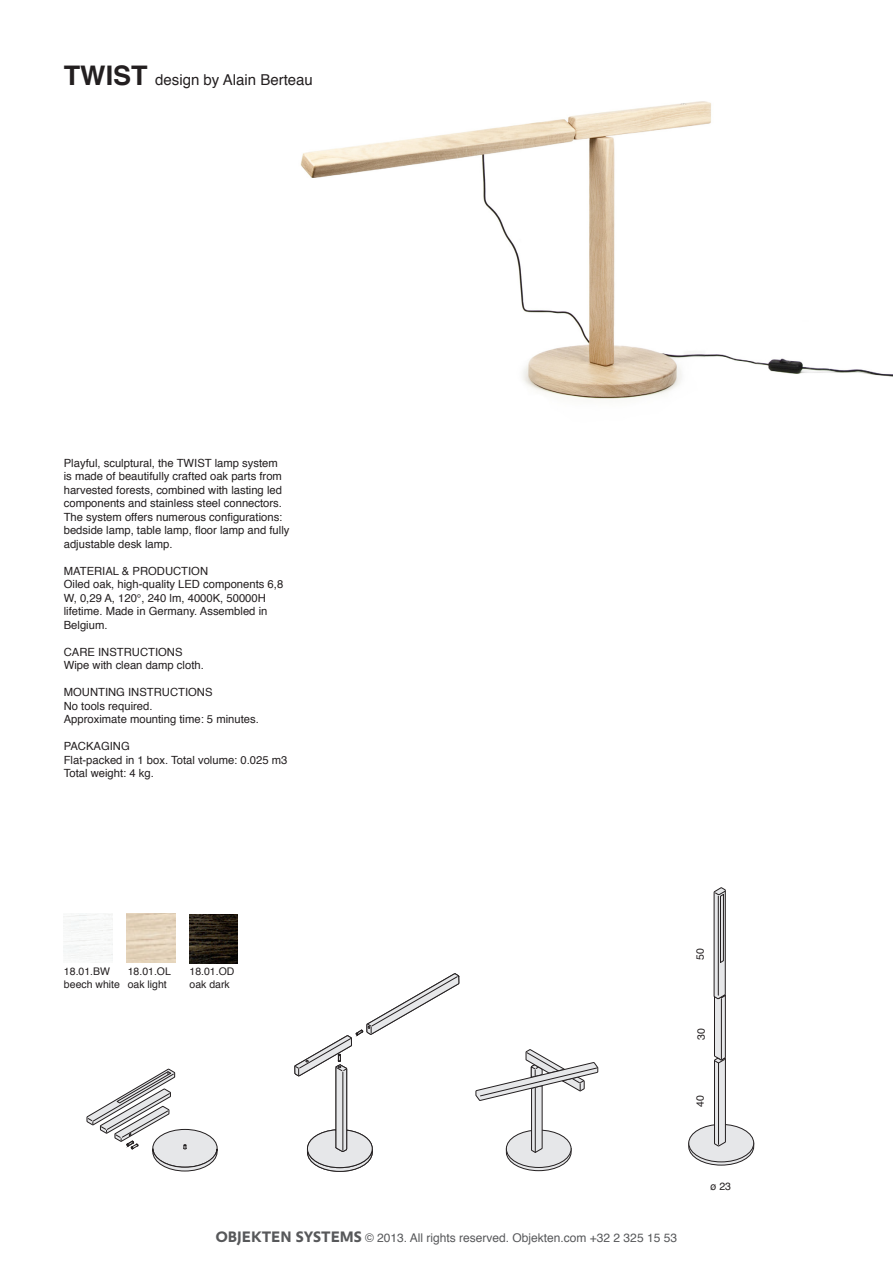
<style>
.page{position:relative;width:893px;height:1263px;background:#fff}
.page>*{position:absolute;margin:0;border:0;box-sizing:border-box;transform-origin:0 0}
.t1{font:15px "Helvetica";color:#231f20}
.t2{font:12px "Helvetica";color:#57585a}
.t3{font:11.25px/13.5px "Helvetica";color:#231f20}
.t4{font:10.5px/12.6px "Helvetica";color:#231f20}
.s1{font-weight:700;font-size:27px}
.s2{font-family:"Yoga Sans Pro";font-weight:700;font-size:16.5px}
</style>
<div class="page">
<img style="left:300px;top:101px;width:593px;height:299px">
<img style="left:189px;top:914px;width:49px;height:49px">
<svg style="left:87px;top:1069px;width:130px;height:102px"></svg>
<svg style="left:294px;top:973px;width:165px;height:199px"></svg>
<svg style="left:688px;top:887px;width:66px;height:278px"></svg>
<hr style="left:718px;top:896px;width:1px;height:99px;background:#231f20">
<svg style="left:476px;top:1049px;width:122px;height:122px"></svg>
<h1 class="t1" style="left:64px;top:69px;width:251px"><span class="s1">TWIST</span> design by Alain Berteau</h1>
<p class="t3" style="left:64px;top:456px;width:227px">Playful, sculptural, the TWIST lamp system<br>is made of beautifully crafted oak parts from harvested forests, combined with lasting led components and stainless steel connectors.<br>The system offers numerous configurations: bedside lamp, table lamp, floor lamp and fully adjustable desk lamp.</p>
<p class="t3" style="left:64px;top:564px;width:221px">MATERIAL &amp; PRODUCTION<br>Oiled oak, high-quality LED components 6,8<br>W, 0,29 A, 120°, 240 lm, 4000K, 50000H lifetime. Made in Germany. Assembled in<br>Belgium.</p>
<p class="t3" style="left:64px;top:645px;width:142px">CARE INSTRUCTIONS<br>Wipe with clean damp cloth.</p>
<p class="t3" style="left:64px;top:686px;width:197px">MOUNTING INSTRUCTIONS<br>No tools required.<br>Approximate mounting time: 5 minutes.</p>
<p class="t3" style="left:64px;top:740px;width:225px">PACKAGING<br>Flat-packed in 1 box. Total volume: 0.025 m3<br>Total weight: 4 kg.</p>
<p class="t4" style="left:64px;top:965px;width:58px">18.01.BW beech white</p>
<p class="t4" style="left:128px;top:965px;width:45px">18.01.OL oak light</p>
<p class="t4" style="left:190px;top:965px;width:46px">18.01.OD oak dark</p>
<p class="t4" style="left:694px;top:960px;width:13px;rotate:-90deg">50</p>
<p class="t4" style="left:695px;top:1040px;width:13px;rotate:-90deg">30</p>
<p class="t4" style="left:694px;top:1107px;width:13px;rotate:-90deg">40</p>
<p class="t2" style="left:216px;top:1229px;width:463px"><span class="s2">OBJEKTEN SYSTEMS</span> © 2013. All rights reserved. Objekten.com +32 2 325 15 53</p>
<p class="t4" style="left:710px;top:1180px;width:23px">ø 23</p>
</div>
